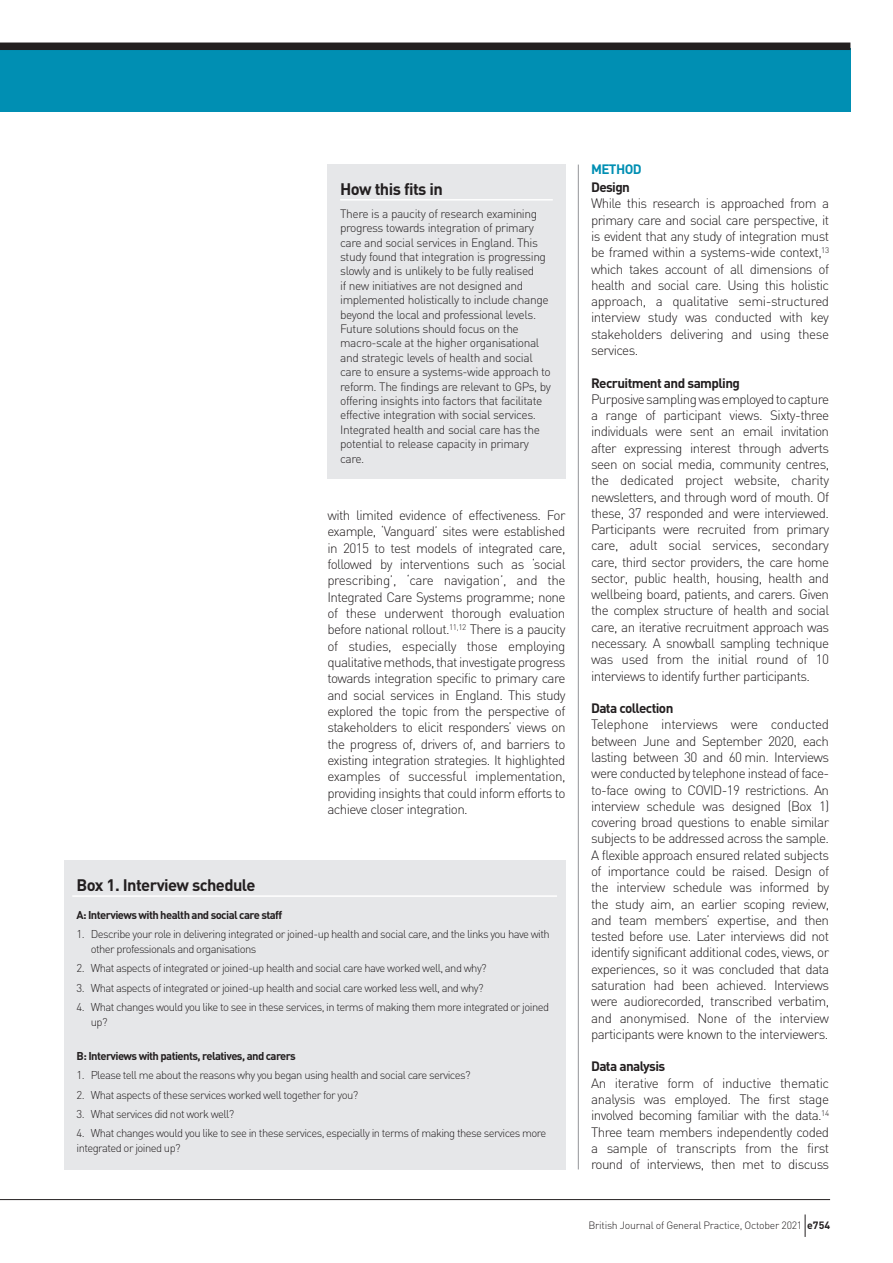
<style>
.page{position:relative;width:893px;height:1263px;background:#fff}
.page>*{position:absolute;margin:0;border:0;box-sizing:border-box;transform-origin:0 0}
.t1{font:700 16.5px "DIN";letter-spacing:-.035em;color:#231f20}
.t2{font:300 13.5px/16.4px "DIN";letter-spacing:-.045em;color:#231f20;text-align:justify}
.t3{font:700 13.5px "DIN";letter-spacing:-.045em;color:#231f20}
.t4{font:700 13.5px "DIN";letter-spacing:-.045em;color:#008fb3}
.t5{font:300 12px/14.4px "DIN";letter-spacing:-.035em;color:#231f20}
.t6{font:300 11.25px/15px "DIN";letter-spacing:-.05em;color:#231f20}
.t7{font:700 11.25px "DIN";letter-spacing:-.05em;color:#231f20}
.t8{font:300 10.5px "DIN";letter-spacing:-.025em;color:#231f20}
.s1{font-weight:700}
</style>
<div class="page">
<div style="left:0;top:48px;width:850px;height:63px;background:#008fb3"></div>
<div style="left:0;top:43px;width:850px;height:7px;background:#231f20"></div>
<hr style="left:578px;top:165px;width:1px;height:1004px;background:#939598">
<div style="left:327px;top:165px;width:239px;height:314px;background:#e6e7e9"></div>
<hr style="left:340px;top:199px;width:213px;height:2px;background:#fff">
<div style="left:64px;top:860px;width:502px;height:309px;background:#e6e7e9"></div>
<hr style="left:72px;top:895px;width:485px;height:2px;background:#fff">
<hr style="left:0;top:1199px;width:830px;height:1px;background:#231f20">
<svg style="left:805px;top:1214px;width:1px;height:23px"></svg>
<p class="t1" style="left:340px;top:178px;width:104px">How this fits in</p>
<p class="t5" style="left:340px;top:206px;width:212px">There is a paucity of research examining progress towards integration of primary care and social services in England. This study found that integration is progressing slowly and is unlikely to be fully realised<br>if new initiatives are not designed and implemented holistically to include change beyond the local and professional levels.<br>Future solutions should focus on the macro-scale at the higher organisational and strategic levels of health and social care to ensure a systems-wide approach to reform. The findings are relevant to GPs, by offering insights into factors that facilitate effective integration with social services.<br>Integrated health and social care has the potential to release capacity in primary care.</p>
<p class="t2" style="left:327px;top:507px;width:240px">with limited evidence of effectiveness. For example, ‘Vanguard’ sites were established in 2015 to test models of integrated care, followed by interventions such as ‘social prescribing’, ‘care navigation’, and the Integrated Care Systems programme; none of these underwent thorough evaluation before national rollout.<sup>11,12</sup> There is a paucity of studies, especially those employing qualitative methods, that investigate progress towards integration specific to primary care and social services in England. This study explored the topic from the perspective of stakeholders to elicit responders’ views on the progress of, drivers of, and barriers to existing integration strategies. It highlighted examples of successful implementation, providing insights that could inform efforts to achieve closer integration.</p>
<p class="t1" style="left:77px;top:874px;width:180px">Box 1. Interview schedule</p>
<p class="t7" style="left:77px;top:907px;width:207px">A: Interviews with health and social care staff</p>
<p class="t6" style="left:91px;top:926px;width:461px;text-indent:-14px">1. Describe your role in delivering integrated or joined-up health and social care, and the links you have with other professionals and organisations</p>
<p class="t6" style="left:77px;top:961px;width:412px">2. What aspects of integrated or joined-up health and social care have worked well, and why?</p>
<p class="t6" style="left:77px;top:980px;width:409px">3. What aspects of integrated or joined-up health and social care worked less well, and why?</p>
<p class="t6" style="left:91px;top:999px;width:460px;text-indent:-14px">4. What changes would you like to see in these services, in terms of making them more integrated or joined up?</p>
<p class="t7" style="left:77px;top:1049px;width:221px">B: Interviews with patients, relatives, and carers</p>
<p class="t6" style="left:77px;top:1068px;width:395px">1. Please tell me about the reasons why you began using health and social care services?</p>
<p class="t6" style="left:77px;top:1087px;width:283px">2. What aspects of these services worked well together for you?</p>
<p class="t6" style="left:77px;top:1106px;width:159px">3. What services did not work well?</p>
<p class="t6" style="left:77px;top:1125px;width:471px">4. What changes would you like to see in these services, especially in terms of making these services more integrated or joined up?</p>
<p class="t4" style="left:591px;top:161px;width:52px">METHOD</p>
<p class="t3" style="left:591px;top:178px;width:40px">Design</p>
<p class="t2" style="left:591px;top:195px;width:240px">While this research is approached from a primary care and social care perspective, it is evident that any study of integration must be framed within a systems-wide context,<sup>13 </sup>which takes account of all dimensions of health and social care. Using this holistic approach, a qualitative semi-structured interview study was conducted with key stakeholders delivering and using these services.</p>
<p class="t3" style="left:591px;top:374px;width:150px">Recruitment and sampling</p>
<p class="t2" style="left:591px;top:391px;width:240px">Purposive sampling was employed to capture a range of participant views. Sixty-three individuals were sent an email invitation after expressing interest through adverts seen on social media, community centres, the dedicated project website, charity newsletters, and through word of mouth. Of these, 37 responded and were interviewed.<br>Participants were recruited from primary care, adult social services, secondary care, third sector providers, the care home sector, public health, housing, health and wellbeing board, patients, and carers. Given the complex structure of health and social care, an iterative recruitment approach was necessary. A snowball sampling technique was used from the initial round of 10 interviews to identify further participants.</p>
<p class="t3" style="left:591px;top:699px;width:84px">Data collection</p>
<p class="t2" style="left:591px;top:716px;width:240px">Telephone interviews were conducted between June and September 2020, each lasting between 30 and 60 min. Interviews were conducted by telephone instead of face&shy;to-face owing to COVID-19 restrictions. An interview schedule was designed (Box 1) covering broad questions to enable similar subjects to be addressed across the sample.<br>A flexible approach ensured related subjects of importance could be raised. Design of the interview schedule was informed by the study aim, an earlier scoping review, and team members’ expertise, and then tested before use. Later interviews did not identify significant additional codes, views, or experiences, so it was concluded that data saturation had been achieved. Interviews were audiorecorded, transcribed verbatim, and anonymised. None of the interview participants were known to the interviewers.</p>
<p class="t3" style="left:591px;top:1058px;width:76px">Data analysis</p>
<p class="t2" style="left:591px;top:1074px;width:240px">An iterative form of inductive thematic analysis was employed. The first stage involved becoming familiar with the data.<sup>14<br></sup>Three team members independently coded a sample of transcripts from the first round of interviews, then met to discuss</p>
<p class="t8" style="left:588px;top:1219px;width:243px">British Journal of General Practice, October 2021 <span class="s1">e754</span></p>
</div>
